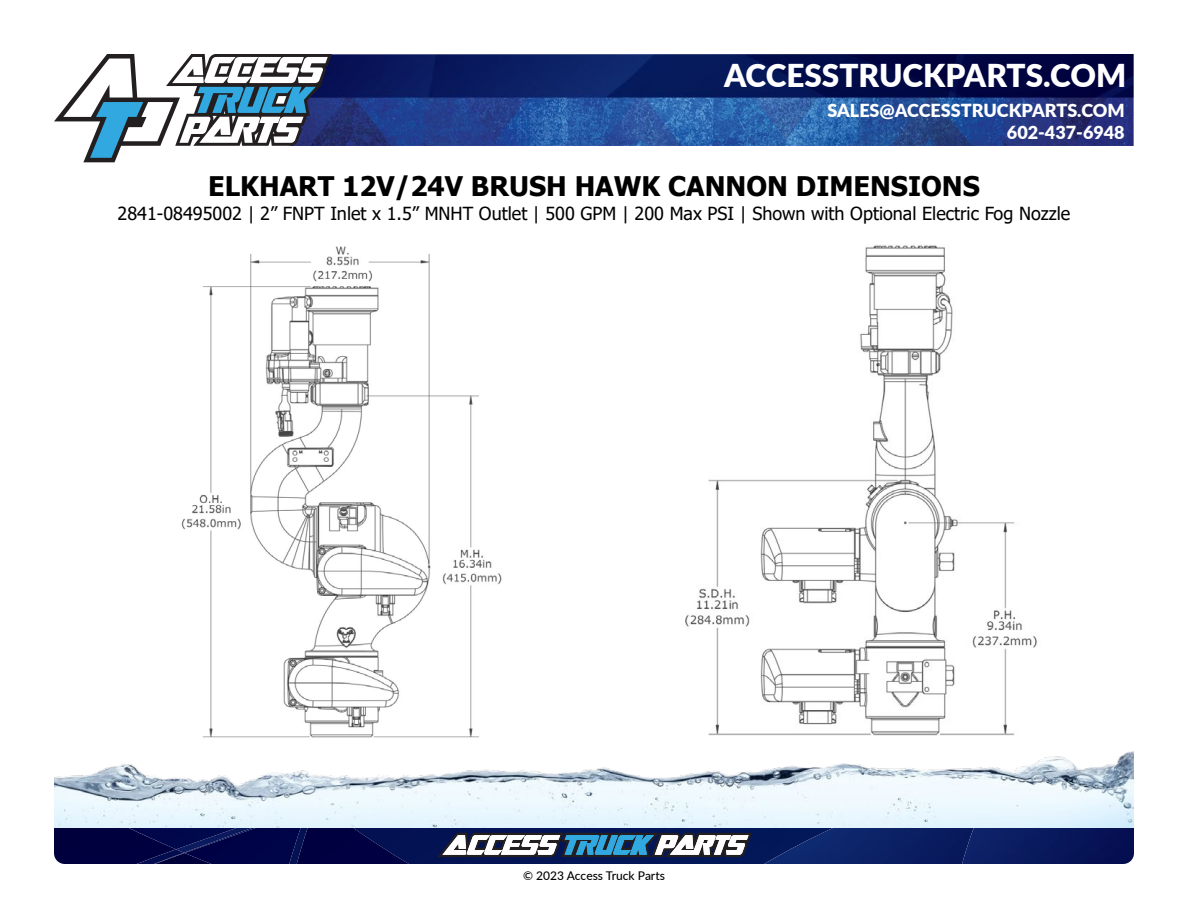
<style>
.page{position:relative;width:1188px;height:918px;background:#fff}
.page>*{position:absolute;margin:0;border:0;box-sizing:border-box;transform-origin:0 0}
.t1{font:900 31.5px "Lato";color:#fff}
.t2{font:700 27px "Tahoma";color:#000}
.t3{font:18px "Tahoma";color:#000}
.t4{font:900 18px/21.6px "Lato";color:#fff;text-align:right}
.t5{font:500 12px "Lato";color:#000}
</style>
<div class="page">
<img style="left:332px;top:54px;width:802px;height:92px">
<svg style="left:54px;top:54px;width:278px;height:108px"></svg>
<img style="left:54px;top:828px;width:235px;height:36px">
<div style="left:308px;top:828px;width:44px;height:36px;background:#000041"></div>
<img style="left:127px;top:828px;width:131px;height:25px">
<img style="left:352px;top:828px;width:412px;height:36px">
<img style="left:764px;top:828px;width:198px;height:36px">
<img style="left:962px;top:828px;width:172px;height:36px">
<img style="left:289px;top:828px;width:19px;height:36px">
<img style="left:137px;top:849px;width:47px;height:15px">
<img style="left:176px;top:828px;width:78px;height:25px">
<svg style="left:438px;top:833px;width:314px;height:24px"></svg>
<img style="left:181px;top:246px;width:321px;height:492px">
<img style="left:685px;top:245px;width:352px;height:490px">
<img style="left:54px;top:751px;width:1080px;height:77px">
<h1 class="t1" style="left:724px;top:52px;width:404px">ACCESSTRUCKPARTS.COM</h1>
<p class="t4" style="left:827px;top:99px;width:299px">SALES@ACCESSTRUCKPARTS.COM<br>602-437-6948</p>
<h2 class="t2" style="left:208px;top:168px;width:773px">ELKHART 12V/24V BRUSH HAWK CANNON DIMENSIONS</h2>
<p class="t3" style="left:118px;top:201px;width:954px">2841-08495002 | 2” FNPT Inlet x 1.5” MNHT Outlet | 500 GPM | 200 Max PSI | Shown with Optional Electric Fog Nozzle</p>
<p class="t5" style="left:523px;top:867px;width:143px">© 2023 Access Truck Parts</p>
</div>
